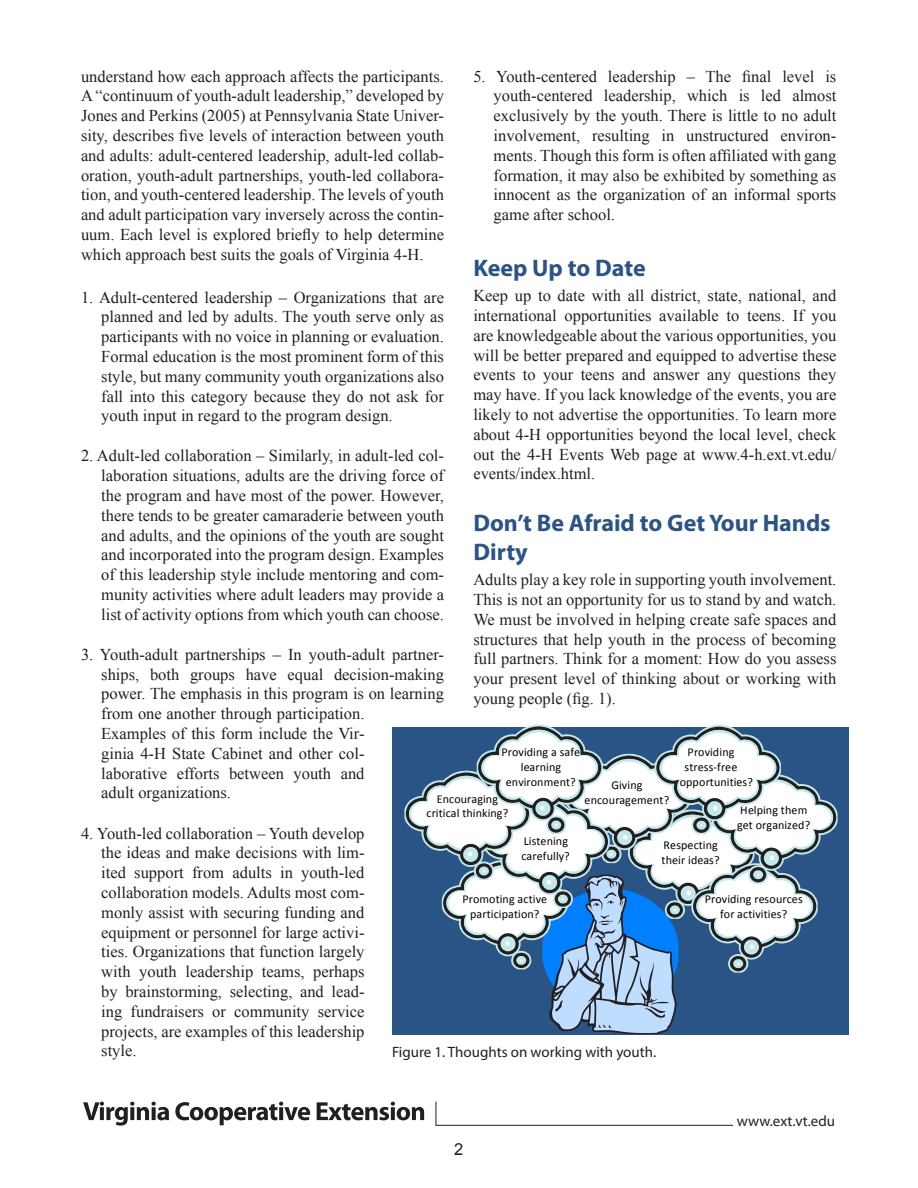
<style>
.page{position:relative;width:918px;height:1188px;background:#fff}
.page>*{position:absolute;margin:0;border:0;box-sizing:border-box;transform-origin:0 0}
.Subhead_1{font:700 24px/28.8px "Myriad Pro";color:#2a5386}
.NUMBERED_BULLETS{font:16.5px/19.8px "Times New Roman";color:#231f20;text-align:justify}
.Body{font:16.5px/19.8px "Times New Roman";color:#231f20;text-align:justify}
.t1{font:16.5px "Arial";color:#231f20}
.t2{font:15px "Myriad Pro";color:#231f20}
.t3{font:12px/15px "Calibri";letter-spacing:.01em;color:#000;text-align:center}
</style>
<div class="page">
<svg style="left:83px;top:1102px;width:86px;height:24px"></svg>
<svg style="left:175px;top:1102px;width:135px;height:23px"></svg>
<svg style="left:317px;top:1102px;width:107px;height:18px"></svg>
<svg style="left:435px;top:1101px;width:298px;height:25px"></svg>
<div style="left:392px;top:727px;width:457px;height:308px;background:#2a5386"></div>
<svg style="left:404px;top:725px;width:434px;height:309px"></svg>
<img style="left:493px;top:745px;width:95px;height:45px">
<p class="NUMBERED_BULLETS" style="left:494px;top:66px;width:344px;text-indent:-20px">5. Youth-centered leadership – The final level is youth-centered leadership, which is led almost exclusively by the youth. There is little to no adult involvement, resulting in unstructured environ&shy;ments. Though this form is often affiliated with gang formation, it may also be exhibited by something as innocent as the organization of an informal sports game after school.</p>
<p class="Subhead_1" style="left:473px;top:253px;width:174px">Keep Up to Date</p>
<p class="Body" style="left:473px;top:286px;width:365px">Keep up to date with all district, state, national, and international opportunities available to teens. If you are knowledgeable about the various opportunities, you will be better prepared and equipped to advertise these events to your teens and answer any questions they may have. If you lack knowledge of the events, you are likely to not advertise the opportunities. To learn more about 4-H opportunities beyond the local level, check out the 4-H Events Web page at www.4-h.ext.vt.edu/ events/index.html.</p>
<p class="Subhead_1" style="left:473px;top:508px;width:359px">Don’t Be Afraid to Get Your Hands<br>Dirty</p>
<p class="Body" style="left:473px;top:570px;width:365px">Adults play a key role in supporting youth involvement.<br>This is not an opportunity for us to stand by and watch.<br>We must be involved in helping create safe spaces and structures that help youth in the process of becoming full partners. Think for a moment: How do you assess your present level of thinking about or working with young people (fig. 1).</p>
<p class="Body" style="left:81px;top:66px;width:365px">understand how each approach affects the participants.<br>A “continuum of youth-adult leadership,” developed by Jones and Perkins (2005) at Pennsylvania State Univer&shy;sity, describes five levels of interaction between youth and adults: adult-centered leadership, adult-led collab&shy;oration, youth-adult partnerships, youth-led collabora&shy;tion, and youth-centered leadership. The levels of youth and adult participation vary inversely across the contin&shy;uum. Each level is explored briefly to help determine which approach best suits the goals of Virginia 4-H.</p>
<p class="NUMBERED_BULLETS" style="left:101px;top:287px;width:344px;text-indent:-20px">1. Adult-centered leadership – Organizations that are planned and led by adults. The youth serve only as participants with no voice in planning or evaluation.<br>Formal education is the most prominent form of this style, but many community youth organizations also fall into this category because they do not ask for youth input in regard to the program design.</p>
<p class="NUMBERED_BULLETS" style="left:101px;top:446px;width:344px;text-indent:-20px">2. Adult-led collaboration – Similarly, in adult-led col&shy;laboration situations, adults are the driving force of the program and have most of the power. However, there tends to be greater camaraderie between youth and adults, and the opinions of the youth are sought and incorporated into the program design. Examples of this leadership style include mentoring and com&shy;munity activities where adult leaders may provide a list of activity options from which youth can choose.</p>
<p class="NUMBERED_BULLETS" style="left:101px;top:644px;width:344px;text-align:left;text-indent:-20px">3. Youth-adult partnerships – In youth-adult partner&shy;ships, both groups have equal decision-making power. The emphasis in this program is on learning from one another through participation.<br>Examples of this form include the Vir-<br>ginia 4-H State Cabinet and other col-<br>laborative efforts between youth and<br>adult organizations.</p>
<p class="NUMBERED_BULLETS" style="left:101px;top:823px;width:265px;text-indent:-20px">4. Youth-led collaboration – Youth develop the ideas and make decisions with lim&shy;ited support from adults in youth-led collaboration models. Adults most com&shy;monly assist with securing funding and equipment or personnel for large activi&shy;ties. Organizations that function largely with youth leadership teams, perhaps by brainstorming, selecting, and lead&shy;ing fundraisers or community service projects, are examples of this leadership style.</p>
<p class="t3" style="left:811px;top:674px;width:69px">4H--‐283P_bah</p>
<p class="t3" style="left:688px;top:744px;width:48px">Providing</p>
<p class="t3" style="left:685px;top:759px;width:54px">stress--‐free</p>
<p class="t3" style="left:680px;top:774px;width:75px">opportunities?</p>
<p class="t3" style="left:501px;top:745px;width:80px">Providing a safe learning environment?</p>
<p class="t3" style="left:585px;top:778px;width:86px">Giving encouragement?</p>
<p class="t3" style="left:427px;top:791px;width:83px">Encouraging critical thinking?</p>
<p class="t3" style="left:737px;top:803px;width:75px;text-align:left">Helping them get organized?</p>
<p class="t3" style="left:522px;top:833px;width:50px;text-align:left">Listening carefully?</p>
<p class="t3" style="left:662px;top:838px;width:59px;text-align:left">Respecting their ideas?</p>
<p class="t3" style="left:705px;top:892px;width:100px">Providing resources for activities?</p>
<p class="t3" style="left:462px;top:892px;width:86px">Promoting active participation?</p>
<p class="t2" style="left:392px;top:1043px;width:266px">Figure 1. Thoughts on working with youth.</p>
<p class="t1" style="left:454px;top:1139px;width:11px">2</p>
<p class="t2" style="left:737px;top:1112px;width:100px">www.ext.vt.edu</p>
</div>
